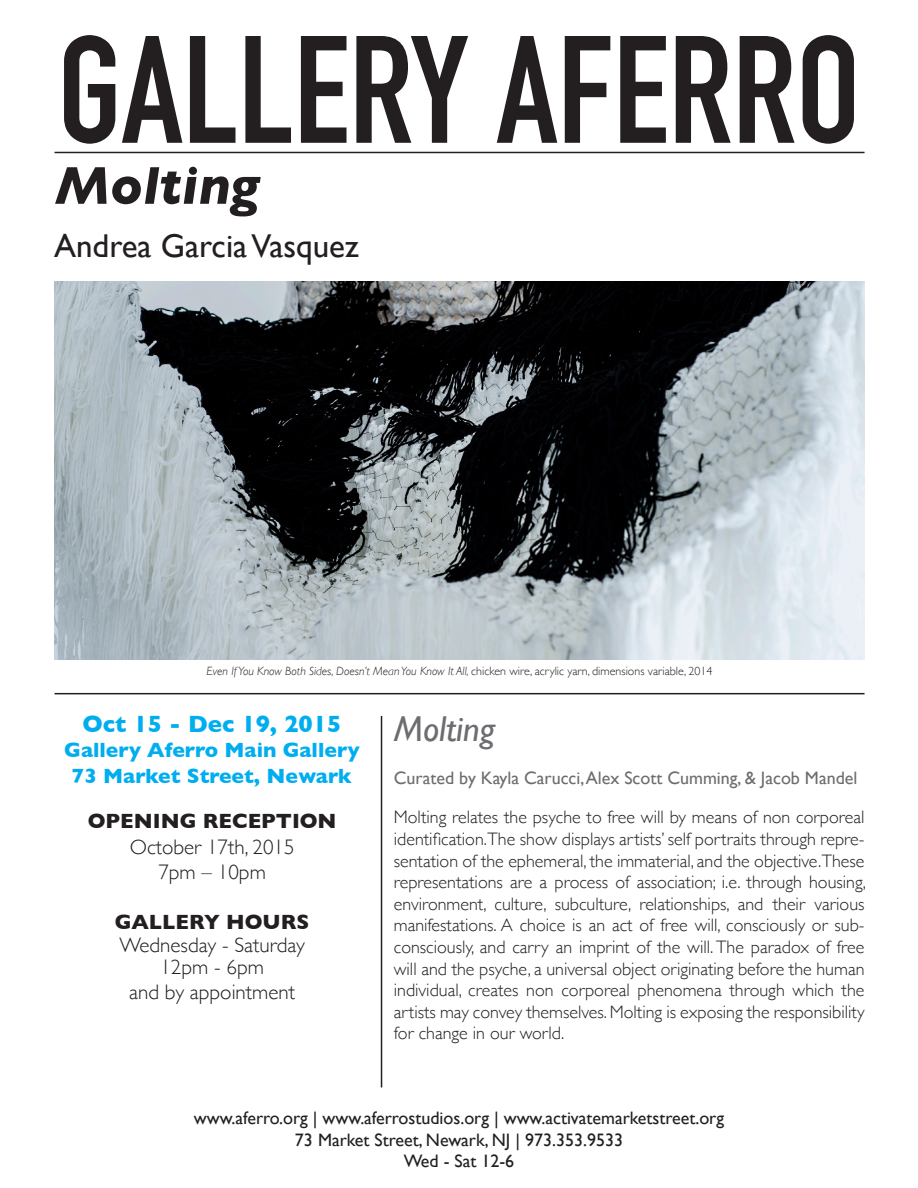
<style>
.page{position:relative;width:918px;height:1188px;background:#fff}
.page>*{position:absolute;margin:0;border:0;box-sizing:border-box;transform-origin:0 0}
.t1{font:150px "DIN Engschrift LT";color:#231f20}
.t2{font:italic 700 54px "Gill Sans";color:#231f20}
.t3{font:italic 36px "Gill Sans";color:#6c6d70}
.t4{font:33px "Gill Sans";color:#231f20}
.t5{font:700 24px "Gill Sans";color:#00aeef}
.t6{font:300 21px "Gill Sans";color:#231f20}
.t7{font:700 21px "Gill Sans";color:#00aeef}
.t8{font:700 21px "Gill Sans";color:#231f20}
.t9{font:300 18px/21.6px "Gill Sans";color:#231f20;text-align:justify}
.t10{font:18px "Gill Sans";color:#231f20}
.t11{font:18px "Gill Sans";color:#6c6d70}
.t12{font:italic 300 12px "Gill Sans";color:#231f20}
.s1{font-style:normal}
</style>
<div class="page">
<hr style="left:381px;top:716px;width:1px;height:371px;background:#231f20">
<hr style="left:55px;top:152px;width:810px;height:1px;background:#231f20">
<hr style="left:55px;top:693px;width:810px;height:1px;background:#231f20">
<img style="left:55px;top:282px;width:810px;height:378px">
<p class="t1" style="left:58px;top:2px;width:804px">GALLERY AFERRO</p>
<p class="t2" style="left:55px;top:154px;width:207px">Molting</p>
<p class="t4" style="left:54px;top:226px;width:306px">Andrea Garcia Vasquez</p>
<p class="t12" style="left:206px;top:664px;width:508px">Even If You Know Both Sides, Doesn’t Mean You Know It All, <span class="s1">chicken wire, acrylic yarn, dimensions variable, 2014</span></p>
<p class="t5" style="left:82px;top:705px;width:260px">Oct 15 - Dec 19, 2015</p>
<p class="t7" style="left:64px;top:734px;width:297px">Gallery Aferro Main Gallery</p>
<p class="t7" style="left:72px;top:759px;width:281px">73 Market Street, Newark</p>
<p class="t8" style="left:88px;top:805px;width:250px">OPENING RECEPTION</p>
<p class="t6" style="left:130px;top:830px;width:166px">October 17th, 2015</p>
<p class="t6" style="left:158px;top:855px;width:109px">7pm – 10pm</p>
<p class="t8" style="left:115px;top:905px;width:196px">GALLERY HOURS</p>
<p class="t6" style="left:119px;top:928px;width:187px">Wednesday - Saturday</p>
<p class="t6" style="left:160px;top:951px;width:105px">12pm - 6pm</p>
<p class="t6" style="left:129px;top:976px;width:168px">and by appointment</p>
<p class="t3" style="left:394px;top:708px;width:103px">Molting</p>
<p class="t11" style="left:394px;top:767px;width:465px">Curated by Kayla Carucci, Alex Scott Cumming, &amp; Jacob Mandel</p>
<p class="t9" style="left:394px;top:806px;width:474px">Molting relates the psyche to free will by means of non corporeal identification.The show displays artists’ self portraits through repre&shy;sentation of the ephemeral, the immaterial, and the objective.These representations are a process of association; i.e. through housing, environment, culture, subculture, relationships, and their various manifestations. A choice is an act of free will, consciously or sub&shy;consciously, and carry an imprint of the will. The paradox of free will and the psyche, a universal object originating before the human individual, creates non corporeal phenomena through which the artists may convey themselves. Molting is exposing the responsibility for change in our world.</p>
<p class="t10" style="left:194px;top:1107px;width:532px">www.aferro.org | www.aferrostudios.org | www.activatemarketstreet.org</p>
<p class="t10" style="left:295px;top:1129px;width:330px">73 Market Street, Newark, NJ | 973.353.9533</p>
<p class="t10" style="left:404px;top:1151px;width:112px">Wed - Sat 12-6</p>
</div>
